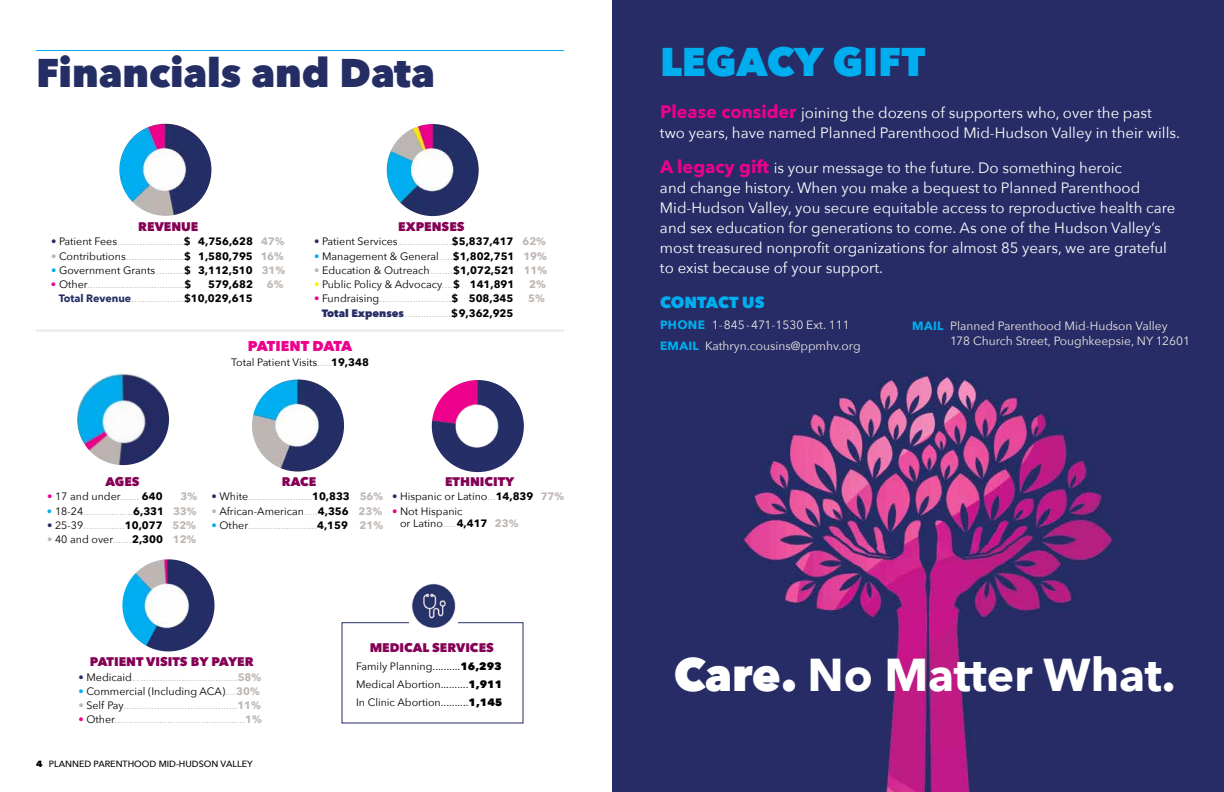
<style>
.page{position:relative;width:1224px;height:792px;background:#fff}
.page>*{position:absolute;margin:0;border:0;box-sizing:border-box;transform-origin:0 0}
.t1{font:700 46px "Avenir Next";color:#fff}
.t2{font:800 40px "Avenir Next";color:#252d65}
.t3{font:800 40px "Avenir Next";color:#00aeef}
.t4{font:800 16px "Avenir Next";letter-spacing:-.005em;color:#00aeef}
.t5{font:15px/20px "Avenir Next";color:#fff}
.t6{font:800 14.3px "Avenir Next";color:#ec008c}
.t7{font:800 12.5px "Avenir Next";color:#840055}
.t8{font:12px/21px "Avenir Next";color:#ede8e3}
.t9{font:700 12px "Avenir Next";color:#00aeef}
.t10{font:10.7px/14.3px "Avenir Next";color:#beb7b3}
.t11{font:10.7px/18px "Avenir Next";color:#000}
.t12{font:700 10.7px "Avenir Next";color:#beb7b3}
.t13{font:500 9px "Avenir Next";color:#000}
.s1{color:#252d65}
.s2{color:#000}
.s3{font-weight:700;color:#000}
.s4{font-weight:700}
.s5{color:#00aeef}
.s6{color:#beb7b3}
.s7{font-weight:700;color:#beb7b3}
.s8{color:#ec008c}
.s9{font-weight:700;color:#252d65}
.s10{color:#fff200}
.s11{font-weight:800;color:#252d65}
.s12{font-weight:800}
.s13{font-weight:700;font-size:18px;color:#ec008c}
.s14{font-weight:700;color:#00aeef}
</style>
<div class="page">
<hr style="left:36px;top:50px;width:528px;height:1px;background:#00aeef">
<img style="left:387px;top:124px;width:92px;height:92px;border-radius:46px">
<img style="left:119px;top:124px;width:93px;height:92px;border-radius:46px">
<img style="left:77px;top:373px;width:92px;height:93px">
<img style="left:252px;top:379px;width:92px;height:93px;border-radius:46px">
<img style="left:432px;top:380px;width:92px;height:92px;border-radius:46px">
<img style="left:122px;top:559px;width:93px;height:92px;border-radius:46px">
<hr style="left:36px;top:330px;width:528px;height:2px;background:#ede8e3">
<img style="left:612px;top:0;width:612px;height:792px">
<img style="left:409px;top:583px;width:49px;height:45px">
<h2 class="t2" style="left:36px;top:48px;width:400px">FINANCIALS AND DATA</h2>
<p class="t7" style="left:138px;top:219px;width:62px">REVENUE</p>
<p class="t10" style="left:51px;top:234px;width:235px"><span class="s1">•</span> <span class="s2">Patient Fees</span>........................<span class="s3">$ 4,756,628</span> <span class="s4">47%</span></p>
<p class="t10" style="left:51px;top:248px;width:234px">• <span class="s2">Contributions</span>.....................<span class="s3">$ 1,580,795</span> <span class="s4">16%</span></p>
<p class="t11" style="left:51px;top:261px;width:236px"><span class="s5">•</span> Government Grants<span class="s6">..........</span><span class="s4">$ 3,112,510</span> <span class="s7">31%</span></p>
<p class="t10" style="left:59px;top:277px;width:226px;text-indent:-8px"><span class="s8">•</span> <span class="s2">Other</span>...................................<span class="s3">$ 579,682</span> <span class="s4">6%<br></span><span class="s9">Total Revenue</span>...................<span class="s3">$10,029,615</span></p>
<p class="t7" style="left:398px;top:219px;width:68px">EXPENSES</p>
<p class="t10" style="left:314px;top:234px;width:234px"><span class="s1">•</span> <span class="s2">Patient Services</span> ...................<span class="s3">$5,837,417</span> <span class="s4">62%</span></p>
<p class="t11" style="left:314px;top:246px;width:234px"><span class="s5">•</span> Management &amp; General<span class="s6">.....</span><span class="s4">$1,802,751</span> <span class="s7">19%</span></p>
<p class="t11" style="left:314px;top:261px;width:235px"><span class="s6">•</span> Education &amp; Outreach<span class="s6">........</span><span class="s4">$1,072,521</span> <span class="s7">11%</span></p>
<p class="t11" style="left:314px;top:275px;width:202px"><span class="s10">•</span> Public Policy &amp; Advocacy<span class="s6">....</span><span class="s4">$ 141,891</span></p>
<p class="t12" style="left:529px;top:275px;width:18px">2%</p>
<p class="t10" style="left:314px;top:291px;width:201px"><span class="s8">•</span> <span class="s2">Fundraising</span>..........................<span class="s3">$ 508,345</span></p>
<p class="t12" style="left:528px;top:289px;width:18px">5%</p>
<p class="t10" style="left:322px;top:305px;width:193px"><span class="s11">TOTAL EXPENSES</span>.................<span class="s3">$9,362,925</span></p>
<h3 class="t6" style="left:248px;top:337px;width:29px">PATIENT</h3>
<h3 class="t6" style="left:313px;top:337px;width:41px">DATA</h3>
<p class="t11" style="left:231px;top:352px;width:139px">Total Patient Visits<span class="s6">.....</span><span class="s4">19,348</span></p>
<p class="t7" style="left:105px;top:474px;width:36px">AGES</p>
<p class="t11" style="left:47px;top:487px;width:117px"><span class="s8">•</span> 17 and under<span class="s6">.......</span> <span class="s4">640</span></p>
<p class="t12" style="left:181px;top:487px;width:18px">3%</p>
<p class="t10" style="left:47px;top:503px;width:151px"><span class="s5">•</span> <span class="s2">18-24</span>..................<span class="s3">6,331</span> <span class="s4">33%</span></p>
<p class="t10" style="left:47px;top:517px;width:151px"><span class="s1">•</span> <span class="s2">25-39</span>...............<span class="s3">10,077</span> <span class="s4">52%</span></p>
<p class="t11" style="left:47px;top:530px;width:151px"><span class="s6">•</span> 40 and over<span class="s6">.......</span><span class="s4">2,300</span> <span class="s7">12%</span></p>
<p class="t7" style="left:282px;top:474px;width:36px">RAC E</p>
<p class="t10" style="left:212px;top:489px;width:173px"><span class="s1">•</span> <span class="s2">White</span>.......................<span class="s3">10,833</span> <span class="s4">56%</span></p>
<p class="t11" style="left:212px;top:501px;width:172px"><span class="s6">•</span> African-American<span class="s6">.....</span><span class="s4">4,356</span> <span class="s7">23%</span></p>
<p class="t10" style="left:212px;top:517px;width:173px"><span class="s5">•</span> <span class="s2">Other</span>.........................<span class="s3">4,159</span> <span class="s4">21%</span></p>
<p class="t7" style="left:445px;top:474px;width:71px">ETHNICITY</p>
<p class="t11" style="left:392px;top:487px;width:174px"><span class="s1">•</span> Hispanic or Latino<span class="s6">...</span><span class="s4">14,839</span> <span class="s7">77%</span></p>
<p class="t11" style="left:400px;top:504px;width:120px;line-height:12px;text-indent:-8px"><span class="s8">•</span> Not Hispanic<br>or Latino<span class="s6">.....</span><span class="s4">4,417</span> <span class="s7">23%</span></p>
<p class="t7" style="left:90px;top:654px;width:162px">PATIENT VISITS BY PAYER</p>
<p class="t10" style="left:78px;top:669px;width:184px"><span class="s1">•</span> <span class="s2">Medicaid</span>......................................<span class="s4">58%</span></p>
<p class="t11" style="left:78px;top:682px;width:183px"><span class="s5">•</span> Commercial (Including ACA)<span class="s6">....</span><span class="s7">30%</span></p>
<p class="t10" style="left:78px;top:698px;width:184px">• <span class="s2">Self Pay</span>.........................................<span class="s4">11%</span></p>
<p class="t10" style="left:78px;top:712px;width:185px"><span class="s8">•</span> <span class="s2">Other</span>...............................................<span class="s4">1%</span></p>
<p class="t13" style="left:36px;top:756px;width:64px"><span class="s12">4</span> PLANNED PAR</p>
<p class="t13" style="left:110px;top:756px;width:144px">ENTHOOD MID-H UDSON VALLEY</p>
<p class="t7" style="left:370px;top:640px;width:126px">MEDICAL SERVICES</p>
<p class="t11" style="left:356px;top:657px;width:148px;text-align:justify">Family Planning..........<span class="s12">16,293<br></span>Medical Abortion..........<span class="s12">1,911<br></span>In Clinic Abortion..........<span class="s12">1,145</span></p>
<h2 class="t3" style="left:660px;top:37px;width:267px">LEGACY GIFT</h2>
<h3 class="t5" style="left:660px;top:103px;width:522px"><span class="s13">Please consider</span> joining the dozens of supporters who, over the past two years, have named Planned Parenthood Mid-Hudson Valley in their wills.</h3>
<p class="t5" style="left:660px;top:158px;width:517px"><span class="s13">A legacy gift</span> is your message to the future. Do something heroic<br>and change history. When you make a bequest to Planned Parenthood Mid-Hudson Valley, you secure equitable access to reproductive health care and sex education for generations to come. As one of the Hudson Valley’s most treasured nonprofit organizations for almost 85 years, we are grateful to exist because of your support.</p>
<h3 class="t4" style="left:660px;top:293px;width:106px">CONTACT US</h3>
<p class="t9" style="left:660px;top:315px;width:19px">Phon</p>
<p class="t8" style="left:660px;top:314px;width:202px;text-indent:38px"><span class="s14">e</span> 1-845-471-1530 Ext. 111 <span class="s14">emai l</span> Kathryn.cousins@ppmhv.org</p>
<p class="t8" style="left:950px;top:318px;width:242px;line-height:15px;text-indent:-38px"><span class="s14">Mai l</span> Planned Parenthood Mid-Hudson Valley<br>178 Church Street, Poughkeepsie, NY 12601</p>
<h1 class="t1" style="left:674px;top:635px;width:503px"><span class="s12">CARE.</span> No Matter What.</h1>
</div>
